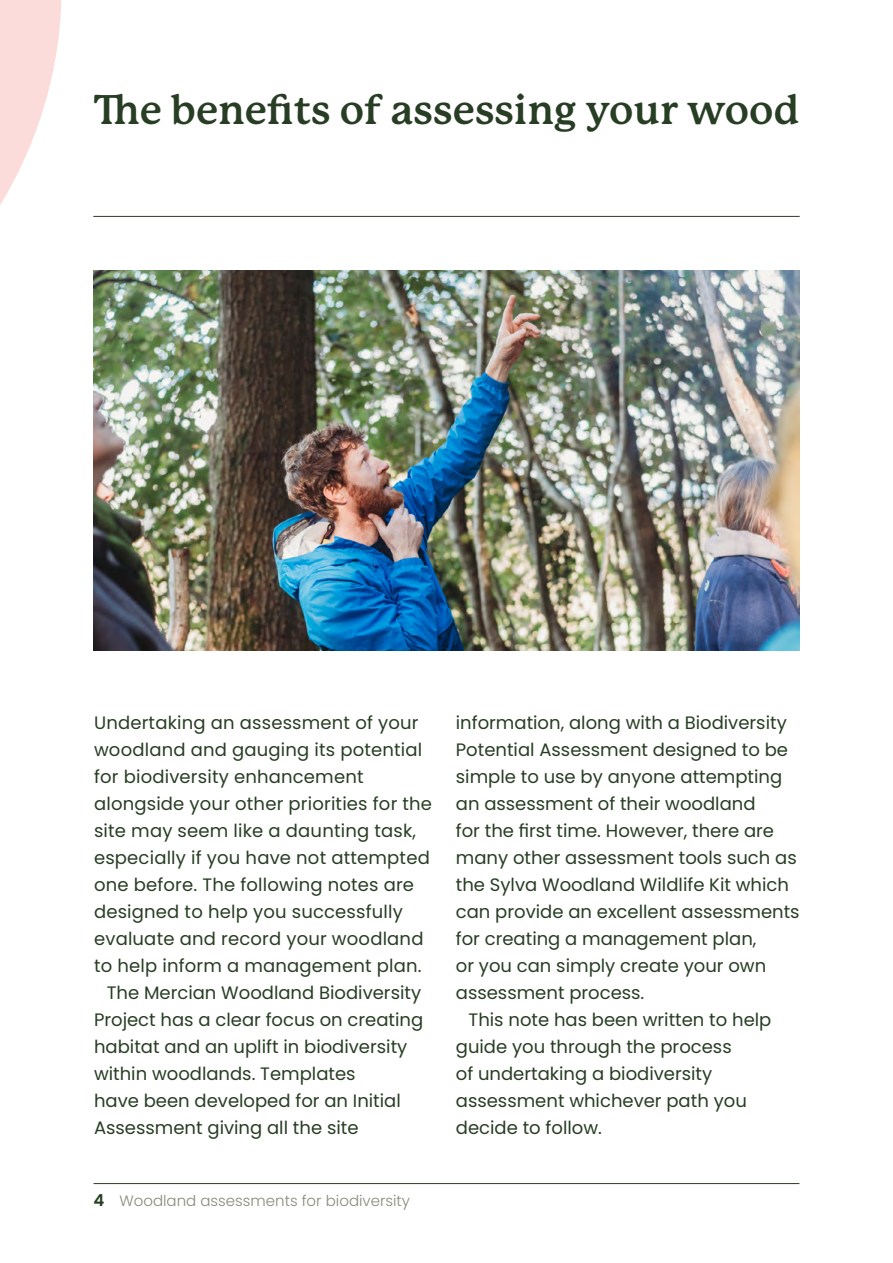
<style>
.page{position:relative;width:893px;height:1263px;background:#fff}
.page>*{position:absolute;margin:0;border:0;box-sizing:border-box;transform-origin:0 0}
.t1{font:700 40.5px "P22 Mackinac Pro";color:#283e24}
.t2{font:18px "Poppins";color:#283e24}
.t3{font:300 15px "Poppins";color:#858b78}
.s1{font-weight:600;font-size:16.5px;color:#283e24}
</style>
<div class="page">
<hr style="left:94px;top:1183px;width:705px;height:1px;background:#283e24">
<hr style="left:93px;top:216px;width:707px;height:1px;background:#283e24">
<img style="left:93px;top:270px;width:707px;height:381px">
<svg style="left:0;top:0;width:62px;height:205px"></svg>
<h1 class="t1" style="left:94px;top:87px;width:707px">The benefits of assessing your wood</h1>
<p class="t2" style="left:94px;top:712px;width:326px">Undertaking an assessment of your</p>
<p class="t2" style="left:94px;top:739px;width:330px">woodland and gauging its potential</p>
<p class="t2" style="left:94px;top:766px;width:271px">for biodiversity enhancement</p>
<p class="t2" style="left:94px;top:793px;width:340px">alongside your other priorities for the</p>
<p class="t2" style="left:94px;top:820px;width:324px">site may seem like a daunting task,</p>
<p class="t2" style="left:94px;top:847px;width:337px">especially if you have not attempted</p>
<p class="t2" style="left:94px;top:874px;width:322px">one before. The following notes are</p>
<p class="t2" style="left:94px;top:901px;width:310px">designed to help you successfully</p>
<p class="t2" style="left:94px;top:928px;width:331px">evaluate and record your woodland</p>
<p class="t2" style="left:94px;top:955px;width:329px">to help inform a management plan.</p>
<p class="t2" style="left:107px;top:982px;width:316px">The Mercian Woodland Biodiversity</p>
<p class="t2" style="left:94px;top:1009px;width:331px">Project has a clear focus on creating</p>
<p class="t2" style="left:94px;top:1036px;width:315px">habitat and an uplift in biodiversity</p>
<p class="t2" style="left:94px;top:1063px;width:263px">within woodlands. Templates</p>
<p class="t2" style="left:94px;top:1090px;width:308px">have been developed for an Initial</p>
<p class="t2" style="left:94px;top:1117px;width:266px">Assessment giving all the site</p>
<p class="t3" style="left:94px;top:1192px;width:318px"><span class="s1">4</span> Woodland assessments for biodiversity</p>
<p class="t2" style="left:456px;top:712px;width:332px">information, along with a Biodiversity</p>
<p class="t2" style="left:456px;top:739px;width:334px">Potential Assessment designed to be</p>
<p class="t2" style="left:456px;top:766px;width:328px">simple to use by anyone attempting</p>
<p class="t2" style="left:456px;top:793px;width:301px">an assessment of their woodland</p>
<p class="t2" style="left:456px;top:820px;width:320px">for the first time. However, there are</p>
<p class="t2" style="left:456px;top:847px;width:342px">many other assessment tools such as</p>
<p class="t2" style="left:456px;top:874px;width:335px">the Sylva Woodland Wildlife Kit which</p>
<p class="t2" style="left:456px;top:901px;width:345px">can provide an excellent assessments</p>
<p class="t2" style="left:456px;top:928px;width:302px">for creating a management plan,</p>
<p class="t2" style="left:456px;top:955px;width:312px">or you can simply create your own</p>
<p class="t2" style="left:456px;top:982px;width:190px">assessment process.</p>
<p class="t2" style="left:469px;top:1009px;width:304px">This note has been written to help</p>
<p class="t2" style="left:456px;top:1036px;width:277px">guide you through the process</p>
<p class="t2" style="left:456px;top:1063px;width:258px">of undertaking a biodiversity</p>
<p class="t2" style="left:456px;top:1090px;width:292px">assessment whichever path you</p>
<p class="t2" style="left:456px;top:1117px;width:148px">decide to follow.</p>
</div>
